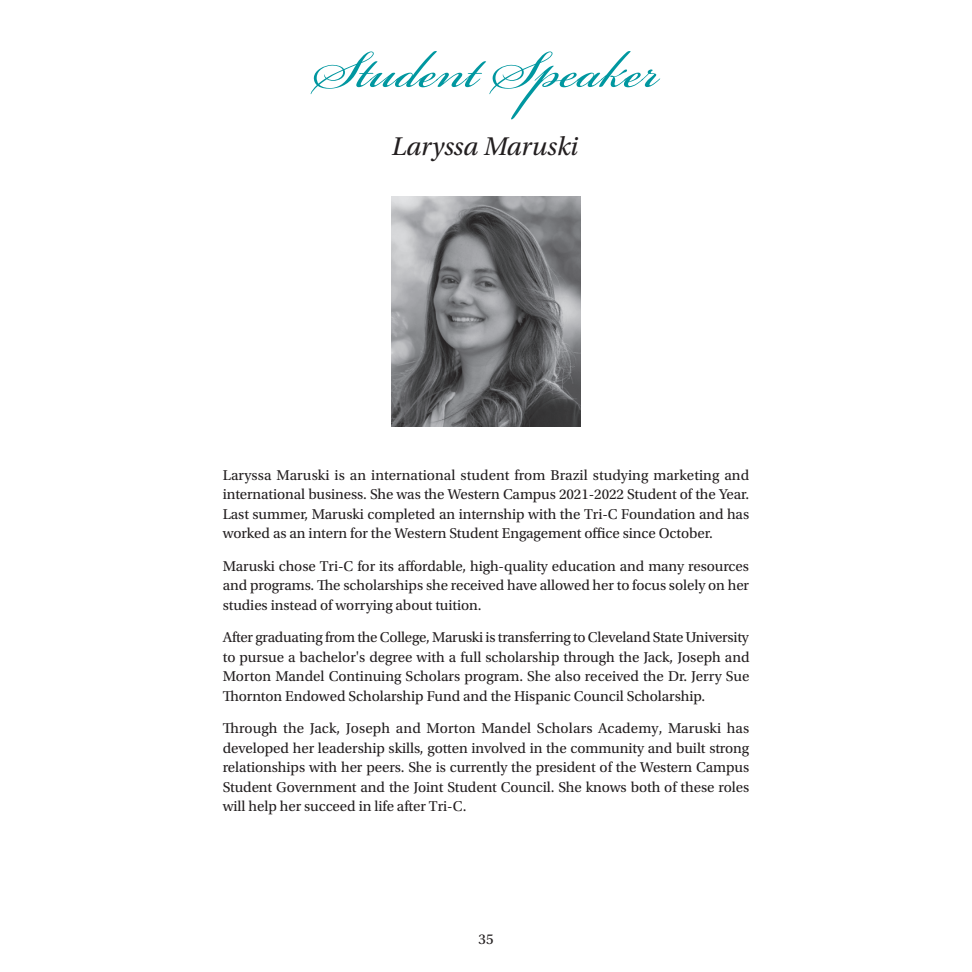
<style>
.page{position:relative;width:972px;height:972px;background:#fff}
.page>*{position:absolute;margin:0;border:0;box-sizing:border-box;transform-origin:0 0}
.t1{font:81px "Bickham Script Pro";color:#0097a0}
.t2{font:italic 27px "Utopia Std";letter-spacing:-.005em;color:#231f20}
.t3{font:15px/19.5px "Utopia Std";letter-spacing:-.005em;color:#231f20;text-align:justify}
</style>
<div class="page">
<img style="left:392px;top:197px;width:188px;height:229px">
<h1 class="t1" style="left:313px;top:11px;width:350px">Student Speaker</h1>
<h2 class="t2" style="left:392px;top:131px;width:188px">Laryssa Maruski</h2>
<p class="t3" style="left:223px;top:465px;width:528px">Laryssa Maruski is an international student from Brazil studying marketing and international business. She was the Western Campus 2021-2022 Student of the Year.<br>Last summer, Maruski completed an internship with the Tri-C Foundation and has worked as an intern for the Western Student Engagement office since October.</p>
<p class="t3" style="left:223px;top:556px;width:528px">Maruski chose Tri-C for its affordable, high-quality education and many resources and programs. The scholarships she received have allowed her to focus solely on her studies instead of worrying about tuition.</p>
<p class="t3" style="left:223px;top:628px;width:528px">After graduating from the College, Maruski is transferring to Cleveland State University to pursue a bachelor's degree with a full scholarship through the Jack, Joseph and Morton Mandel Continuing Scholars program. She also received the Dr. Jerry Sue Thornton Endowed Scholarship Fund and the Hispanic Council Scholarship.</p>
<p class="t3" style="left:223px;top:719px;width:528px">Through the Jack, Joseph and Morton Mandel Scholars Academy, Maruski has developed her leadership skills, gotten involved in the community and built strong relationships with her peers. She is currently the president of the Western Campus Student Government and the Joint Student Council. She knows both of these roles will help her succeed in life after Tri-C.</p>
<p class="t3" style="left:478px;top:930px;width:16px">35</p>
</div>
